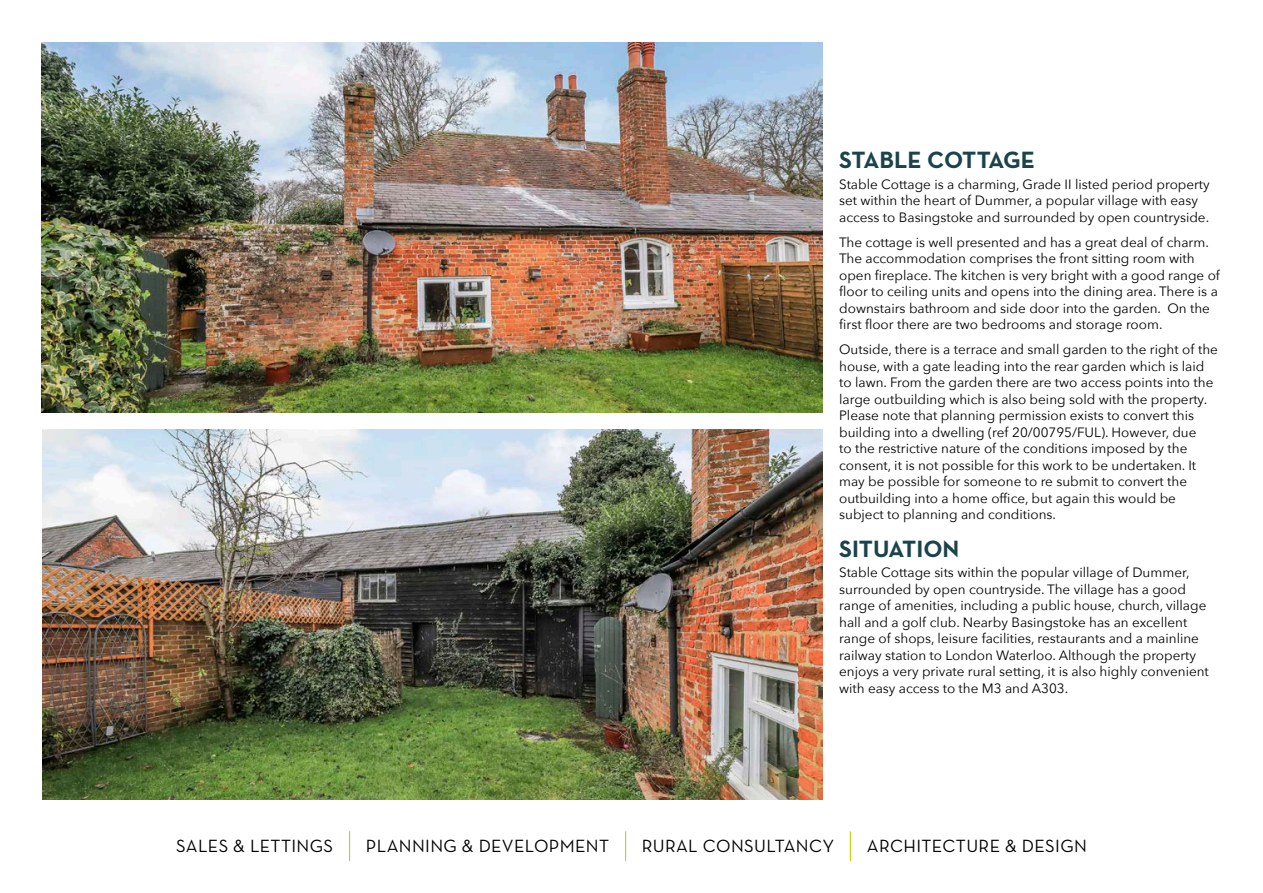
<style>
.page{position:relative;width:1263px;height:893px;background:#fff}
.page>*{position:absolute;margin:0;border:0;box-sizing:border-box;transform-origin:0 0}
.t1{font:700 24px "Neutraface Text";color:#1b444a}
.t2{font:18px "Neutraface Text";letter-spacing:.02em;color:#000}
.t3{font:13.5px/16.5px "Avenir Next";color:#000}
</style>
<div class="page">
<img style="left:42px;top:43px;width:780px;height:369px">
<img style="left:43px;top:429px;width:779px;height:370px">
<hr style="left:349px;top:831px;width:1px;height:30px;background:#c3d100">
<hr style="left:625px;top:831px;width:1px;height:30px;background:#c3d100">
<hr style="left:850px;top:831px;width:1px;height:30px;background:#c3d100">
<h1 class="t1" style="left:839px;top:144px;width:197px">STABLE COTTAGE</h1>
<p class="t3" style="left:839px;top:175px;width:372px">Stable Cottage is a charming, Grade II listed period property set within the heart of Dummer, a popular village with easy access to Basingstoke and surrounded by open countryside.</p>
<p class="t3" style="left:839px;top:233px;width:382px">The cottage is well presented and has a great deal of charm.<br>The accommodation comprises the front sitting room with open fireplace. The kitchen is very bright with a good range of floor to ceiling units and opens into the dining area. There is a downstairs bathroom and side door into the garden. On the first floor there are two bedrooms and storage room.</p>
<p class="t3" style="left:839px;top:341px;width:380px">Outside, there is a terrace and small garden to the right of the house, with a gate leading into the rear garden which is laid to lawn. From the garden there are two access points into the large outbuilding which is also being sold with the property.<br>Please note that planning permission exists to convert this building into a dwelling (ref 20/00795/FUL). However, due<br>to the restrictive nature of the conditions imposed by the consent, it is not possible for this work to be undertaken. It may be possible for someone to re submit to convert the outbuilding into a home office, but again this would be subject to planning and conditions.</p>
<h1 class="t1" style="left:839px;top:533px;width:122px">SITUATION</h1>
<p class="t3" style="left:839px;top:564px;width:371px">Stable Cottage sits within the popular village of Dummer, surrounded by open countryside. The village has a good range of amenities, including a public house, church, village hall and a golf club. Nearby Basingstoke has an excellent range of shops, leisure facilities, restaurants and a mainline railway station to London Waterloo. Although the property enjoys a very private rural setting, it is also highly convenient with easy access to the M3 and A303.</p>
<h2 class="t2" style="left:176px;top:834px;width:159px">SALES &amp; LETTINGS</h2>
<h2 class="t2" style="left:366px;top:834px;width:245px">PLANNING &amp; DEVELOPMENT</h2>
<h2 class="t2" style="left:642px;top:834px;width:194px">RURAL CONSULTANCY</h2>
<h2 class="t2" style="left:867px;top:834px;width:222px">ARCHITECTURE &amp; DESIGN</h2>
</div>
